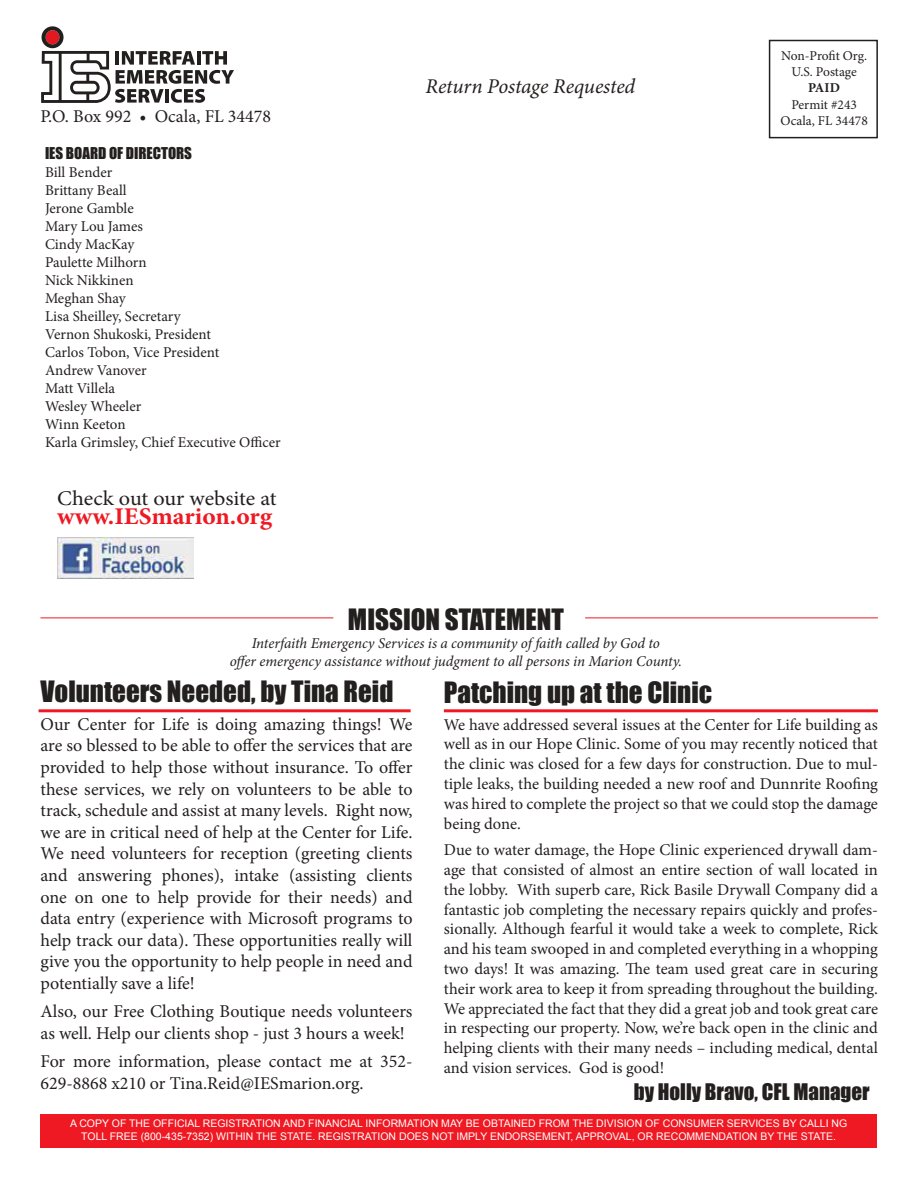
<style>
.page{position:relative;width:918px;height:1188px;background:#fff}
.page>*{position:absolute;margin:0;border:0;box-sizing:border-box;transform-origin:0 0}
.t1{font:27px "Impact";color:#241f1f}
.t2{font:700 24px "Minion Pro";color:#ef1923;scale:1.06 1}
.t3{font:21px "Impact";color:#241f1f}
.t4{font:italic 21px "Minion Pro";letter-spacing:-.01em;color:#241f1f}
.t5{font:21px "Minion Pro";letter-spacing:-.005em;color:#241f1f;scale:1.06 1}
.t6{font:18px/21.6px "Minion Pro";color:#241f1f}
.t7{font:16.5px/19.8px "Minion Pro";color:#241f1f;text-align:justify}
.t8{font:15px/18px "Minion Pro";color:#241f1f}
.t9{font:italic 15px/18px "Minion Pro";letter-spacing:-.005em;color:#241f1f;text-align:center}
.t10{font:15px "Impact";color:#241f1f}
.t11{font:13.5px/16.2px "Minion Pro";color:#241f1f;text-align:center}
.t12{font:700 13.5px "Minion Pro";color:#241f1f}
.t13{font:10.5px/12.6px "Arial";color:#fff;text-align:center}
</style>
<div class="page">
<div style="left:769px;top:40px;width:109px;height:98px;border:2px solid #241f1f"></div>
<div style="left:40px;top:1114px;width:838px;height:34px;background:#ef1923"></div>
<hr style="left:40px;top:618px;width:293px;height:1px;background:#ef1923">
<hr style="left:585px;top:618px;width:293px;height:1px;background:#ef1923">
<img style="left:57px;top:538px;width:136px;height:41px">
<hr style="left:444px;top:709px;width:434px;height:3px;background:#ef1923">
<hr style="left:39px;top:709px;width:372px;height:3px;background:#ef1923">
<svg style="left:41px;top:26px;width:193px;height:77px"></svg>
<p class="t6" style="left:40px;top:105px;width:232px">P.O. Box 992 • Ocala, FL 34478</p>
<p class="t10" style="left:45px;top:141px;width:39px">IES Board</p>
<p class="t10" style="left:109px;top:141px;width:34px">of Directors</p>
<p class="t8" style="left:45px;top:163px;width:237px">Bill Bender<br>Brittany Beall<br>Jerone Gamble<br>Mary Lou James<br>Cindy MacKay<br>Paulette Milhorn<br>Nick Nikkinen<br>Meghan Shay<br>Lisa Sheilley, Secretary<br>Vernon Shukoski, President<br>Carlos Tobon, Vice President<br>Andrew Vanover<br>Matt Villela<br>Wesley Wheeler<br>Winn Keeton<br>Karla Grimsley, Chief Executive Officer</p>
<p class="t5" style="left:57px;top:484px;width:208px">Check out our website at</p>
<h2 class="t2" style="left:57px;top:499px;width:204px">www.IESmarion.org</h2>
<p class="t4" style="left:426px;top:72px;width:211px">Return Postage Requested</p>
<p class="t11" style="left:781px;top:48px;width:88px">Non-Profit Org.<br>U.S. Postage</p>
<p class="t12" style="left:808px;top:79px;width:33px">Paid</p>
<p class="t11" style="left:781px;top:96px;width:89px">Permit #243<br>Ocala, FL 34478</p>
<h1 class="t1" style="left:348px;top:598px;width:217px">MISSION STATEMENT</h1>
<p class="t9" style="left:230px;top:634px;width:454px">Interfaith Emergency Services is a community of faith called by God to<br>offer emergency assistance without judgment to all persons in Marion County.</p>
<h1 class="t1" style="left:40px;top:670px;width:354px">Volunteers Needed, by Tina Reid</h1>
<p class="t6" style="left:40px;top:713px;width:374px;text-align:justify">Our Center for Life is doing amazing things! We are so blessed to be able to offer the services that are provided to help those without insurance. To offer these services, we rely on volunteers to be able to track, schedule and assist at many levels. Right now, we are in critical need of help at the Center for Life.<br>We need volunteers for reception (greeting clients and answering phones), intake (assisting clients one on one to help provide for their needs) and data entry (experience with Microsoft programs to help track our data). These opportunities really will give you the opportunity to help people in need and potentially save a life!</p>
<p class="t6" style="left:40px;top:1001px;width:374px">Also, our Free Clothing Boutique needs volunteers as well. Help our clients shop - just 3 hours a week!</p>
<p class="t6" style="left:40px;top:1051px;width:374px">For more information, please contact me at 352-<br>629-8868 x210 or Tina.Reid@IESmarion.org.</p>
<h1 class="t1" style="left:444px;top:671px;width:270px">Patching up at the Clinic</h1>
<p class="t7" style="left:444px;top:714px;width:436px">We have addressed several issues at the Center for Life building as well as in our Hope Clinic. Some of you may recently noticed that the clinic was closed for a few days for construction. Due to mul&shy;tiple leaks, the building needed a new roof and Dunnrite Roofing was hired to complete the project so that we could stop the damage being done.</p>
<p class="t7" style="left:444px;top:840px;width:436px">Due to water damage, the Hope Clinic experienced drywall dam&shy;age that consisted of almost an entire section of wall located in the lobby. With superb care, Rick Basile Drywall Company did a fantastic job completing the necessary repairs quickly and profes&shy;sionally. Although fearful it would take a week to complete, Rick and his team swooped in and completed everything in a whopping two days! It was amazing. The team used great care in securing their work area to keep it from spreading throughout the building.<br>We appreciated the fact that they did a great job and took great care in respecting our property. Now, we’re back open in the clinic and helping clients with their many needs – including medical, dental and vision services. God is good!</p>
<p class="t3" style="left:634px;top:1076px;width:237px">by Holly Bravo, CFL Manager</p>
<p class="t13" style="left:70px;top:1117px;width:779px">A COPY OF THE OFFICIAL REGISTRATION AND FINANCIAL INFORMATION MAY BE OBTAINED FROM THE DIVISION OF CONSUMER SERVICES BY CALLI NG<br>TOLL FREE (800-435-7352) WITHIN THE STATE. REGISTRATION DOES NOT IMPLY ENDORSEMENT, APPROVAL, OR RECOMMENDATION BY THE STATE.</p>
</div>
